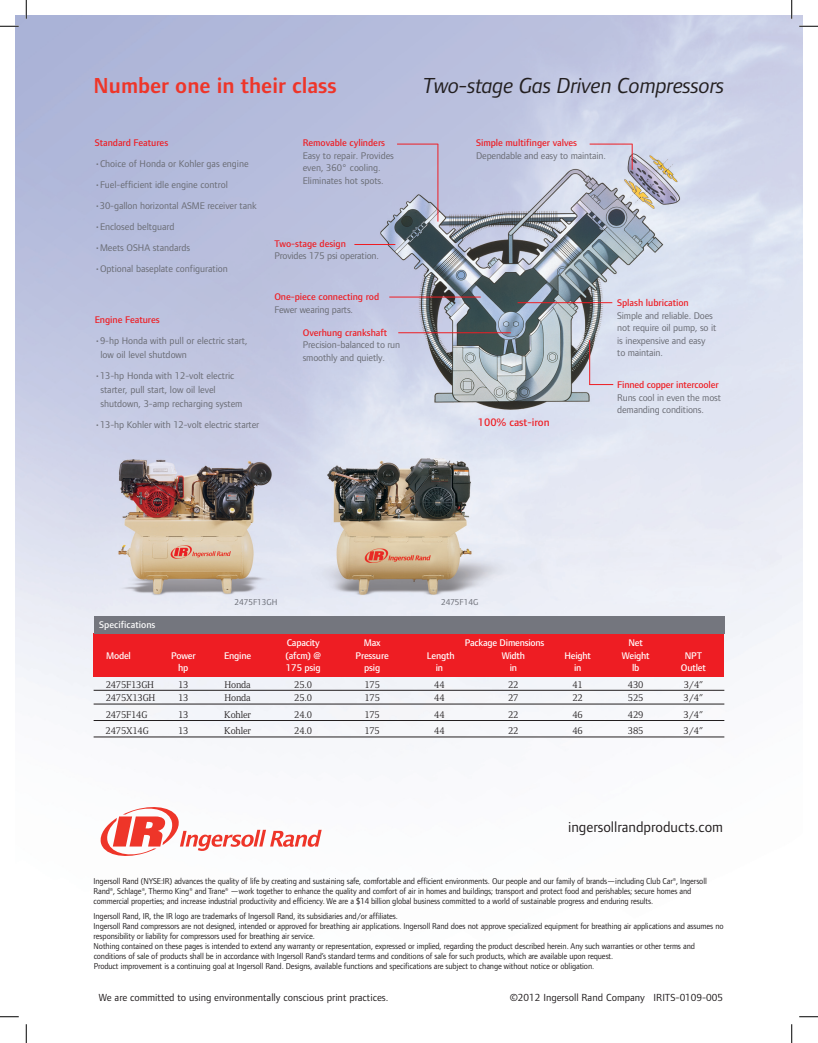
<style>
.page{position:relative;width:818px;height:1043px;background:#fff}
.page>*{position:absolute;margin:0;border:0;box-sizing:border-box;transform-origin:0 0}
.t1{font:italic 22.5px "Foundry Form Sans";letter-spacing:-.015em;color:#231f20}
.t2{font:600 22.5px "Foundry Form Sans";color:#ee3529}
.t3{font:15px "Foundry Form Sans";color:#231f20}
.t4{font:500 11.25px "Foundry Form Sans";letter-spacing:-.005em;color:#ee1d23}
.t5{font:10.62px "Foundry Form Sans";color:#231f20}
.t6{font:10px/12.5px "Foundry Form Sans";letter-spacing:-.005em;color:#696b73}
.t7{font:500 10px "Foundry Form Sans";letter-spacing:-.005em;color:#ee1d23}
.t8{font:10px "Foundry Form Serif";letter-spacing:-.015em;color:#231f20}
.t9{font:500 10px "Foundry Form Sans";letter-spacing:-.02em;color:#fff}
.t10{font:500 10px "Foundry Form Sans";color:#fff}
.t11{font:8.75px/10px "Foundry Form Sans";letter-spacing:-.015em;color:#231f20;scale:.95 1}
.t12{font:8.75px "Foundry Form Sans";color:#696b73}
</style>
<div class="page">
<img style="left:15px;top:15px;width:787px;height:1013px">
<div style="left:94px;top:633px;width:630px;height:44px;background:#ee1d23"></div>
<div style="left:94px;top:616px;width:630px;height:17px;background:#74767e"></div>
<hr style="left:94px;top:690px;width:630px;height:1px;background:#231f20">
<hr style="left:94px;top:703px;width:630px;height:1px;background:#231f20">
<hr style="left:94px;top:720px;width:630px;height:1px;background:#231f20">
<hr style="left:94px;top:736px;width:630px;height:1px;background:#231f20">
<svg style="left:99px;top:803px;width:222px;height:56px"></svg>
<hr style="left:517px;top:302px;width:95px;height:1px;background:#ee1d23">
<hr style="left:398px;top:332px;width:113px;height:1px;background:#ee1d23">
<hr style="left:389px;top:297px;width:91px;height:1px;background:#ee1d23">
<hr style="left:437px;top:144px;width:1px;height:77px;background:#ee1d23">
<svg style="left:631px;top:145px;width:1px;height:25px"></svg>
<hr style="left:589px;top:340px;width:1px;height:45px;background:#ee1d23">
<hr style="left:589px;top:144px;width:43px;height:1px;background:#ee1d23">
<hr style="left:397px;top:144px;width:41px;height:1px;background:#ee1d23">
<svg style="left:589px;top:384px;width:24px;height:1px"></svg>
<hr style="left:354px;top:244px;width:41px;height:1px;background:#ee1d23">
<svg style="left:0;top:25px;width:19px;height:2px"></svg>
<svg style="left:799px;top:25px;width:19px;height:2px"></svg>
<svg style="left:0;top:1015px;width:19px;height:2px"></svg>
<svg style="left:799px;top:1015px;width:19px;height:2px"></svg>
<svg style="left:25px;top:0;width:2px;height:19px"></svg>
<svg style="left:25px;top:1024px;width:2px;height:18px"></svg>
<svg style="left:790px;top:0;width:2px;height:19px"></svg>
<svg style="left:790px;top:1024px;width:2px;height:18px"></svg>
<h1 class="t2" style="left:94px;top:72px;width:245px">Number one in their class</h1>
<h1 class="t1" style="left:423px;top:73px;width:303px">Two-stage Gas Driven Compressors</h1>
<p class="t7" style="left:95px;top:137px;width:75px">Standard Features</p>
<p class="t6" style="left:95px;top:158px;width:155px">•Choice of Honda or Kohler gas engine</p>
<p class="t6" style="left:95px;top:179px;width:135px">•Fuel-efficient idle engine control</p>
<p class="t6" style="left:95px;top:200px;width:163px">•30-gallon horizontal ASME receiver tank</p>
<p class="t6" style="left:95px;top:220px;width:81px">•Enclosed beltguard</p>
<p class="t6" style="left:95px;top:241px;width:97px">•Meets OSHA standards</p>
<p class="t6" style="left:95px;top:262px;width:134px">•Optional baseplate configuration</p>
<p class="t7" style="left:95px;top:314px;width:66px">Engine Features</p>
<p class="t6" style="left:100px;top:334px;width:149px;line-height:13.8px;text-indent:-6px">•9-hp Honda with pull or electric start, low oil level shutdown</p>
<p class="t6" style="left:100px;top:369px;width:143px;line-height:13.8px;text-indent:-6px">•13-hp Honda with 12-volt electric starter, pull start, low oil level shutdown, 3-amp recharging system</p>
<p class="t6" style="left:95px;top:418px;width:166px">•13-hp Kohler with 12-volt electric starter</p>
<p class="t7" style="left:303px;top:137px;width:84px">Removable cylinders</p>
<p class="t6" style="left:303px;top:149px;width:93px">Easy to repair. Provides even, 360° cooling.<br>Eliminates hot spots.</p>
<p class="t7" style="left:274px;top:238px;width:73px">Two-stage design</p>
<p class="t6" style="left:274px;top:250px;width:106px">Provides 175 psi operation.</p>
<p class="t7" style="left:274px;top:291px;width:106px">One-piece connecting rod</p>
<p class="t6" style="left:274px;top:303px;width:80px">Fewer wearing parts.</p>
<p class="t7" style="left:303px;top:327px;width:86px">Overhung crankshaft</p>
<p class="t6" style="left:303px;top:339px;width:99px">Precision-balanced to run smoothly and quietly.</p>
<p class="t7" style="left:476px;top:137px;width:102px">Simple multifinger valves</p>
<p class="t6" style="left:476px;top:149px;width:131px">Dependable and easy to maintain.</p>
<p class="t4" style="left:478px;top:415px;width:73px">100% cast-iron</p>
<p class="t7" style="left:617px;top:297px;width:73px">Splash lubrication</p>
<p class="t6" style="left:617px;top:309px;width:101px">Simple and reliable. Does not require oil pump, so it is inexpensive and easy<br>to maintain.</p>
<p class="t7" style="left:617px;top:379px;width:103px">Finned copper intercooler</p>
<p class="t6" style="left:617px;top:391px;width:105px">Runs cool in even the most demanding conditions.</p>
<p class="t10" style="left:99px;top:618px;width:58px">Specifications</p>
<p class="t12" style="left:234px;top:597px;width:44px">2475F13GH</p>
<p class="t12" style="left:441px;top:597px;width:39px">2475F14G</p>
<p class="t9" style="left:287px;top:637px;width:35px">Capacity</p>
<p class="t9" style="left:364px;top:637px;width:18px">Max</p>
<p class="t9" style="left:464px;top:637px;width:81px">Package Dimensions</p>
<p class="t9" style="left:628px;top:637px;width:16px">Net</p>
<p class="t9" style="left:106px;top:650px;width:26px">Model</p>
<p class="t9" style="left:171px;top:650px;width:26px">Power</p>
<p class="t9" style="left:224px;top:650px;width:28px">Engine</p>
<p class="t9" style="left:285px;top:650px;width:37px">(afcm) @</p>
<p class="t9" style="left:355px;top:650px;width:35px">Pressure</p>
<p class="t9" style="left:427px;top:650px;width:29px">Length</p>
<p class="t9" style="left:501px;top:650px;width:25px">Width</p>
<p class="t9" style="left:564px;top:650px;width:28px">Height</p>
<p class="t9" style="left:621px;top:650px;width:29px">Weight</p>
<p class="t9" style="left:684px;top:650px;width:19px">NPT</p>
<p class="t9" style="left:178px;top:662px;width:12px">hp</p>
<p class="t9" style="left:286px;top:662px;width:36px">175 psig</p>
<p class="t9" style="left:364px;top:662px;width:18px">psig</p>
<p class="t9" style="left:436px;top:662px;width:9px">in</p>
<p class="t9" style="left:509px;top:662px;width:9px">in</p>
<p class="t9" style="left:574px;top:662px;width:9px">in</p>
<p class="t9" style="left:632px;top:662px;width:9px">lb</p>
<p class="t9" style="left:681px;top:662px;width:26px">Outlet</p>
<p class="t8" style="left:106px;top:678px;width:50px">2475F13GH</p>
<p class="t8" style="left:178px;top:678px;width:12px">13</p>
<p class="t8" style="left:224px;top:678px;width:28px">Honda</p>
<p class="t8" style="left:294px;top:678px;width:19px">25.0</p>
<p class="t8" style="left:364px;top:678px;width:17px">175</p>
<p class="t8" style="left:434px;top:678px;width:12px">44</p>
<p class="t8" style="left:508px;top:678px;width:12px">22</p>
<p class="t8" style="left:572px;top:678px;width:12px">41</p>
<p class="t8" style="left:628px;top:678px;width:17px">430</p>
<p class="t8" style="left:683px;top:678px;width:21px">3/4”</p>
<p class="t8" style="left:106px;top:692px;width:51px">2475X13GH</p>
<p class="t8" style="left:178px;top:692px;width:12px">13</p>
<p class="t8" style="left:224px;top:692px;width:28px">Honda</p>
<p class="t8" style="left:294px;top:692px;width:19px">25.0</p>
<p class="t8" style="left:364px;top:692px;width:17px">175</p>
<p class="t8" style="left:434px;top:692px;width:12px">44</p>
<p class="t8" style="left:508px;top:692px;width:12px">27</p>
<p class="t8" style="left:572px;top:692px;width:12px">22</p>
<p class="t8" style="left:628px;top:692px;width:17px">525</p>
<p class="t8" style="left:683px;top:692px;width:21px">3/4”</p>
<p class="t8" style="left:106px;top:709px;width:43px">2475F14G</p>
<p class="t8" style="left:178px;top:709px;width:12px">13</p>
<p class="t8" style="left:224px;top:709px;width:28px">Kohler</p>
<p class="t8" style="left:294px;top:709px;width:19px">24.0</p>
<p class="t8" style="left:364px;top:709px;width:17px">175</p>
<p class="t8" style="left:434px;top:709px;width:12px">44</p>
<p class="t8" style="left:508px;top:709px;width:12px">22</p>
<p class="t8" style="left:572px;top:709px;width:12px">46</p>
<p class="t8" style="left:628px;top:709px;width:17px">429</p>
<p class="t8" style="left:683px;top:709px;width:21px">3/4”</p>
<p class="t8" style="left:106px;top:725px;width:45px">2475X14G</p>
<p class="t8" style="left:178px;top:725px;width:12px">13</p>
<p class="t8" style="left:224px;top:725px;width:28px">Kohler</p>
<p class="t8" style="left:294px;top:725px;width:19px">24.0</p>
<p class="t8" style="left:364px;top:725px;width:17px">175</p>
<p class="t8" style="left:434px;top:725px;width:12px">44</p>
<p class="t8" style="left:508px;top:725px;width:12px">22</p>
<p class="t8" style="left:572px;top:725px;width:12px">46</p>
<p class="t8" style="left:627px;top:725px;width:17px">385</p>
<p class="t8" style="left:683px;top:725px;width:21px">3/4”</p>
<h2 class="t3" style="left:568px;top:818px;width:156px">ingersollrandproducts.com</h2>
<p class="t11" style="left:94px;top:876px;width:647px">Ingersoll Rand (NYSE:IR) advances the quality of life by creating and sustaining safe, comfortable and efficient environments. Our people and our family of brands—including Club Car®, Ingersoll<br>Rand®, Schlage®, Thermo King® and Trane® —work together to enhance the quality and comfort of air in homes and buildings; transport and protect food and perishables; secure homes and commercial properties; and increase industrial productivity and efficiency. We are a $14 billion global business committed to a world of sustainable progress and enduring results.</p>
<p class="t11" style="left:94px;top:910px;width:664px">Ingersoll Rand, IR, the IR logo are trademarks of Ingersoll Rand, its subsidiaries and/or affiliates.<br>Ingersoll Rand compressors are not designed, intended or approved for breathing air applications. Ingersoll Rand does not approve specialized equipment for breathing air applications and assumes no responsibility or liability for compressors used for breathing air service.<br>Nothing contained on these pages is intended to extend any warranty or representation, expressed or implied, regarding the product described herein. Any such warranties or other terms and conditions of sale of products shall be in accordance with Ingersoll Rand’s standard terms and conditions of sale for such products, which are available upon request.<br>Product improvement is a continuing goal at Ingersoll Rand. Designs, available functions and specifications are subject to change without notice or obligation.</p>
<p class="t5" style="left:99px;top:991px;width:291px">We are committed to using environmentally conscious print practices.</p>
<p class="t5" style="left:509px;top:991px;width:215px">©2012 Ingersoll Rand Company IRITS-0109-005</p>
</div>
